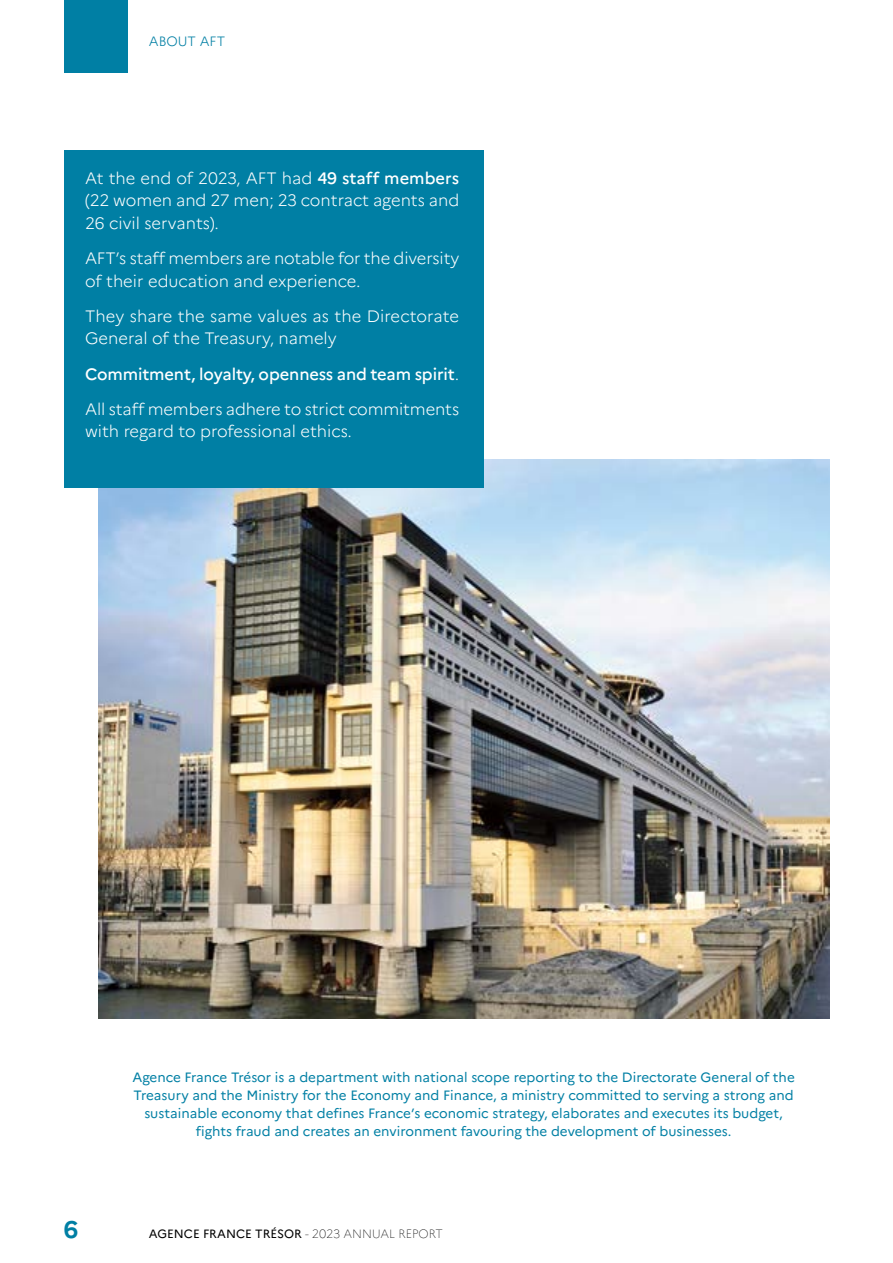
<style>
.page{position:relative;width:893px;height:1263px;background:#fff}
.page>*{position:absolute;margin:0;border:0;box-sizing:border-box;transform-origin:0 0}
.t1{font:700 24px "Marianne";color:#007fa4}
.t2{font:300 16.5px/22.5px "Marianne";color:#fff}
.t3{font:13.5px/18px "Marianne";color:#007fa4;text-align:center}
.t4{font:300 13.5px "Marianne";color:#007fa4}
.t5{font:12px "Marianne";color:#000}
.s1{font-weight:500}
.s2{font-weight:100}
</style>
<div class="page">
<div style="left:64px;top:0;width:64px;height:72px;background:#007fa4"></div>
<img style="left:98px;top:460px;width:731px;height:559px">
<div style="left:64px;top:150px;width:419px;height:337px;background:#007fa4"></div>
<p class="t4" style="left:149px;top:33px;width:78px">ABOUT AFT</p>
<p class="t2" style="left:85px;top:167px;width:376px;text-align:justify">At the end of 2023, AFT had <span class="s1">49 staff members </span>(22 women and 27 men; 23 contract agents and 26 civil servants).</p>
<p class="t2" style="left:85px;top:247px;width:376px">AFT’s staff members are notable for the diversity of their education and experience.</p>
<p class="t2" style="left:85px;top:305px;width:376px">They share the same values as the Directorate<br>General of the Treasury, namely</p>
<p class="t2" style="left:85px;top:356px;width:376px;line-height:35.2px"><span class="s1">Commitment, loyalty, openness and team spirit</span>.<br>All staff members adhere to strict commitments</p>
<p class="t2" style="left:85px;top:420px;width:269px">with regard to professional ethics.</p>
<p class="t3" style="left:132px;top:1069px;width:664px">Agence France Trésor is a department with national scope reporting to the Directorate General of the Treasury and the Ministry for the Economy and Finance, a ministry committed to serving a strong and sustainable economy that defines France’s economic strategy, elaborates and executes its budget, fights fraud and creates an environment favouring the development of businesses.</p>
<h1 class="t1" style="left:64px;top:1211px;width:16px">6</h1>
<p class="t5" style="left:149px;top:1226px;width:295px">AGENCE FRANCE TRÉSOR <span class="s2">- 2023 ANNUAL REPORT</span></p>
</div>
